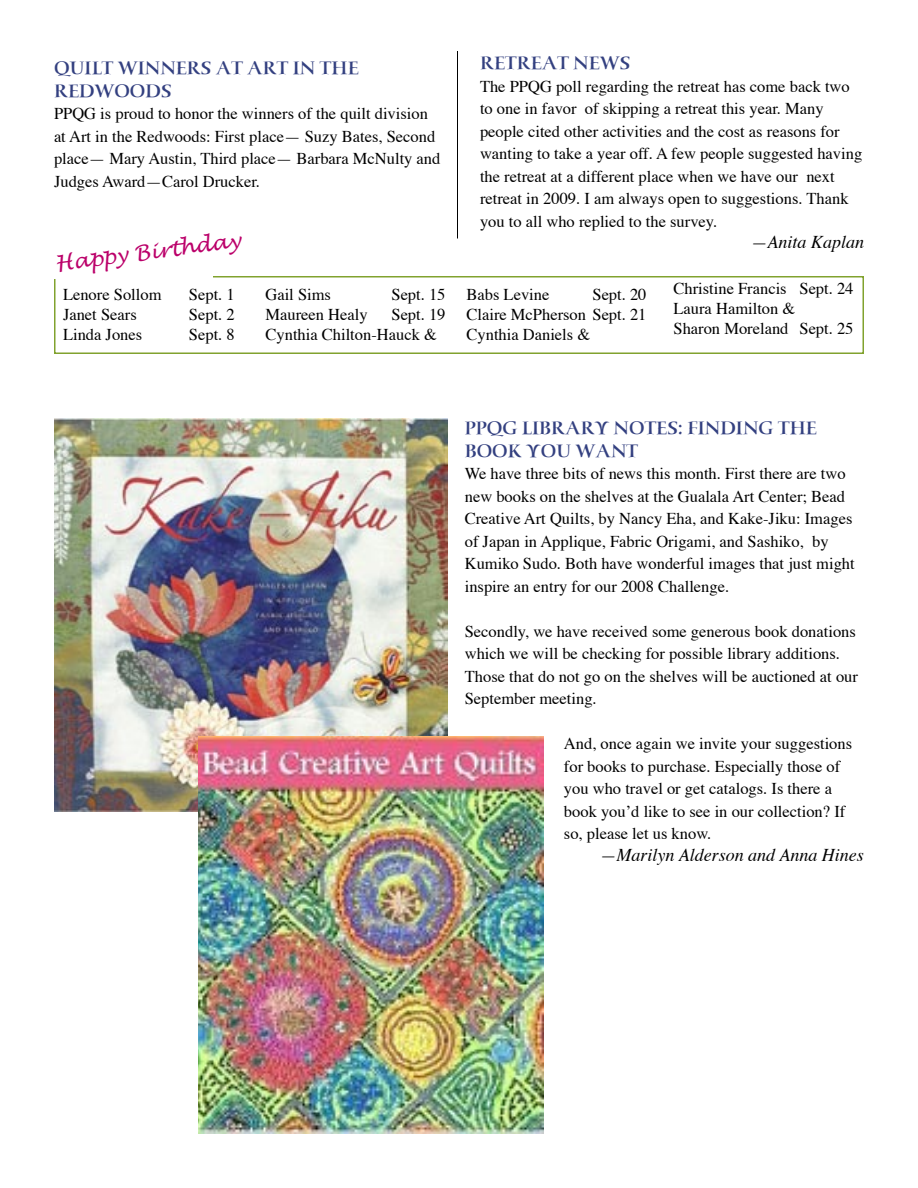
<style>
.page{position:relative;width:918px;height:1188px;background:#fff}
.page>*{position:absolute;margin:0;border:0;box-sizing:border-box;transform-origin:0 0}
.t1{font:italic 21px "Lucida Handwriting";color:#bb006a}
.t2{font:19.5px/23.4px "Humana Serif Md ITCTT Medium";color:#334080}
.t3{font:italic 18px "Times";color:#000}
.t4{font:16.5px/22.5px "Times";color:#000}
</style>
<div class="page">
<div style="left:54px;top:276px;width:810px;height:78px;border:2px solid #81a22e"></div>
<div style="left:40px;top:262px;width:173px;height:17px;background:#fff"></div>
<hr style="left:457px;top:51px;width:1px;height:187px;background:#000">
<img style="left:54px;top:418px;width:393px;height:394px">
<img style="left:199px;top:737px;width:344px;height:397px">
<p class="t2" style="left:54px;top:56px;width:306px">QUILT WINNERS AT ART IN THE<br>REDWOODS</p>
<p class="t4" style="left:54px;top:104px;width:388px">PPQG is proud to honor the winners of the quilt division at Art in the Redwoods: First place— Suzy Bates, Second place— Mary Austin, Third place— Barbara McNulty and Judges Award—Carol Drucker.</p>
<p class="t1" style="left:54px;top:251px;width:188px;rotate:-7deg">Happy Birthday</p>
<p class="t4" style="left:63px;top:285px;width:100px">Lenore Sollom</p>
<p class="t4" style="left:189px;top:285px;width:47px">Sept. 1</p>
<p class="t4" style="left:63px;top:304px;width:75px">Janet Sears</p>
<p class="t4" style="left:189px;top:304px;width:47px">Sept. 2</p>
<p class="t4" style="left:63px;top:324px;width:81px">Linda Jones</p>
<p class="t4" style="left:189px;top:324px;width:47px">Sept. 8</p>
<p class="t4" style="left:265px;top:285px;width:67px">Gail Sims</p>
<p class="t4" style="left:391px;top:285px;width:56px">Sept. 15</p>
<p class="t4" style="left:265px;top:304px;width:104px">Maureen Healy</p>
<p class="t4" style="left:266px;top:306px;width:182px;line-height:19.8px;text-indent:126px">Sept. 19<br>Cynthia Chilton-Hauck &amp;</p>
<p class="t2" style="left:480px;top:51px;width:152px">RETREAT NEWS</p>
<p class="t4" style="left:480px;top:76px;width:384px">The PPQG poll regarding the retreat has come back two to one in favor of skipping a retreat this year. Many people cited other activities and the cost as reasons for wanting to take a year off. A few people suggested having the retreat at a different place when we have our next retreat in 2009. I am always open to suggestions. Thank you to all who replied to the survey.</p>
<p class="t3" style="left:751px;top:231px;width:114px">—Anita Kaplan</p>
<p class="t4" style="left:466px;top:286px;width:182px;line-height:19.8px;text-align:justify;text-indent:126px">Sept. 20<br>Claire McPherson Sept. 21<br>Cynthia Daniels &amp;</p>
<p class="t4" style="left:674px;top:280px;width:182px;line-height:19.8px">Christine Francis Sept. 24<br>Laura Hamilton &amp;<br>Sharon Moreland Sept. 25</p>
<p class="t4" style="left:466px;top:285px;width:84px">Babs Levine</p>
<p class="t2" style="left:465px;top:416px;width:354px">PPQG LIBRARY NOTES: FINDING THE<br>BOOK YOU WANT</p>
<p class="t4" style="left:465px;top:464px;width:392px">We have three bits of news this month. First there are two new books on the shelves at the Gualala Art Center; Bead Creative Art Quilts, by Nancy Eha, and Kake-Jiku: Images of Japan in Applique, Fabric Origami, and Sashiko, by Kumiko Sudo. Both have wonderful images that just might inspire an entry for our 2008 Challenge.</p>
<p class="t4" style="left:465px;top:621px;width:395px">Secondly, we have received some generous book donations which we will be checking for possible library additions.<br>Those that do not go on the shelves will be auctioned at our September meeting.</p>
<p class="t4" style="left:564px;top:734px;width:290px">And, once again we invite your suggestions for books to purchase. Especially those of you who travel or get catalogs. Is there a book youʼd like to see in our collection? If so, please let us know.</p>
<p class="t3" style="left:601px;top:844px;width:265px">—Marilyn Alderson and Anna Hines</p>
</div>
